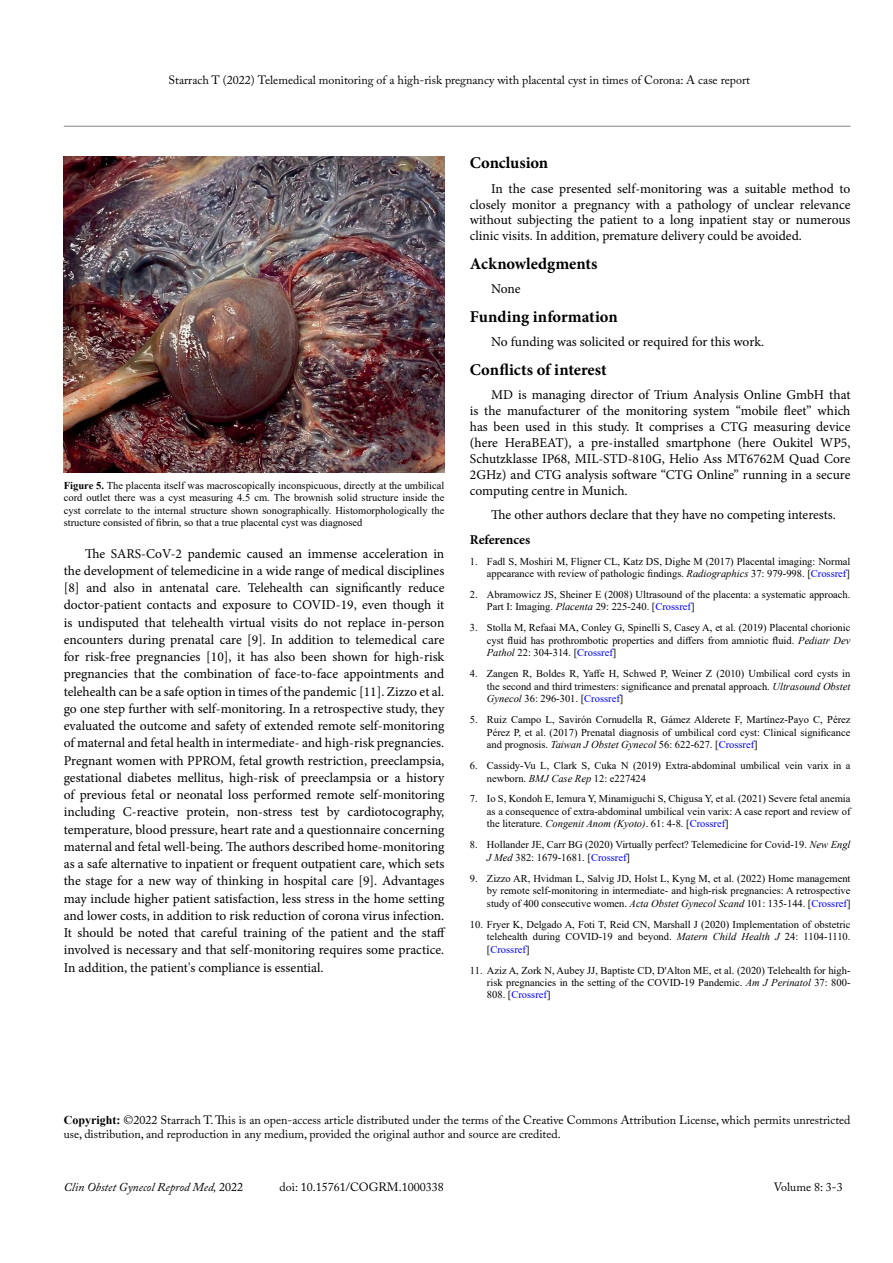
<style>
.page{position:relative;width:893px;height:1263px;background:#fff}
.page>*{position:absolute;margin:0;border:0;box-sizing:border-box;transform-origin:0 0}
.t1{font:700 16.5px "Minion Pro";letter-spacing:-.005em;color:#000}
.t2{font:13.5px/17.2px "Minion Pro";color:#000;text-align:justify}
.t3{font:700 13.5px "Minion Pro";letter-spacing:-.005em;color:#000}
.t4{font:12px/14.4px "Adobe Caslon Pro";color:#000}
.t5{font:italic 12px "Adobe Caslon Pro";color:#000}
.t6{font:10.5px/12.5px "Times New Roman";color:#000;text-align:justify}
.s1{font-weight:700}
.s2{font-style:italic}
.s3{color:#00f}
.s4{font-family:"Times New Roman";font-weight:700}
.s5{font-style:normal}
</style>
<div class="page">
<hr style="left:64px;top:126px;width:786px;height:1px;background:#808285">
<img style="left:64px;top:156px;width:380px;height:317px">
<p class="t4" style="left:168px;top:73px;width:583px">Starrach T (2022) Telemedical monitoring of a high-risk pregnancy with placental cyst in times of Corona: A case report</p>
<p class="t6" style="left:64px;top:478px;width:382px"><span class="s1">Figure 5.</span> The placenta itself was macroscopically inconspicuous, directly at the umbilical cord outlet there was a cyst measuring 4.5 cm. The brownish solid structure inside the cyst correlate to the internal structure shown sonographically. Histomorphologically the structure consisted of fibrin, so that a true placental cyst was diagnosed</p>
<p class="t2" style="left:64px;top:545px;width:383px;text-indent:21px">The SARS-CoV-2 pandemic caused an immense acceleration in the development of telemedicine in a wide range of medical disciplines [8] and also in antenatal care. Telehealth can significantly reduce doctor-patient contacts and exposure to COVID-19, even though it is undisputed that telehealth virtual visits do not replace in-person encounters during prenatal care [9]. In addition to telemedical care for risk-free pregnancies [10], it has also been shown for high-risk pregnancies that the combination of face-to-face appointments and telehealth can be a safe option in times of the pandemic [11]. Zizzo et al. go one step further with self-monitoring. In a retrospective study, they evaluated the outcome and safety of extended remote self-monitoring of maternal and fetal health in intermediate- and high-risk pregnancies.<br>Pregnant women with PPROM, fetal growth restriction, preeclampsia, gestational diabetes mellitus, high-risk of preeclampsia or a history of previous fetal or neonatal loss performed remote self-monitoring including C-reactive protein, non-stress test by cardiotocography, temperature, blood pressure, heart rate and a questionnaire concerning maternal and fetal well-being. The authors described home-monitoring as a safe alternative to inpatient or frequent outpatient care, which sets the stage for a new way of thinking in hospital care [9]. Advantages may include higher patient satisfaction, less stress in the home setting and lower costs, in addition to risk reduction of corona virus infection.<br>It should be noted that careful training of the patient and the staff involved is necessary and that self-monitoring requires some practice.<br>In addition, the patient's compliance is essential.</p>
<p class="t1" style="left:470px;top:151px;width:80px">Conclusion</p>
<p class="t2" style="left:470px;top:180px;width:382px;line-height:15.9px;text-indent:21px">In the case presented self-monitoring was a suitable method to closely monitor a pregnancy with a pathology of unclear relevance without subjecting the patient to a long inpatient stay or numerous clinic visits. In addition, premature delivery could be avoided.</p>
<p class="t1" style="left:470px;top:252px;width:129px">Acknowledgments</p>
<p class="t2" style="left:491px;top:280px;width:31px">None</p>
<p class="t1" style="left:470px;top:305px;width:149px">Funding information</p>
<p class="t2" style="left:491px;top:334px;width:274px">No funding was solicited or required for this work.</p>
<p class="t1" style="left:470px;top:358px;width:138px">Conflicts of interest</p>
<p class="t2" style="left:470px;top:387px;width:382px;line-height:15.9px;text-indent:21px">MD is managing director of Trium Analysis Online GmbH that is the manufacturer of the monitoring system “mobile fleet” which has been used in this study. It comprises a CTG measuring device (here HeraBEAT), a pre-installed smartphone (here Oukitel WP5, Schutzklasse IP68, MIL-STD-810G, Helio Ass MT6762M Quad Core 2GHz) and CTG analysis software “CTG Online” running in a secure computing centre in Munich.</p>
<p class="t2" style="left:491px;top:506px;width:346px">The other authors declare that they have no competing interests.</p>
<p class="t3" style="left:470px;top:530px;width:62px">References</p>
<p class="t6" style="left:470px;top:554px;width:382px;text-align:right">1. Fadl S, Moshiri M, Fligner CL, Katz DS, Dighe M (2017) Placental imaging: Normal appearance with review of pathologic findings. <span class="s2">Radiographics</span> 37: 979-998. [<span class="s3">Crossref</span>]</p>
<p class="t6" style="left:487px;top:588px;width:365px;text-indent:-17px">2. Abramowicz JS, Sheiner E (2008) Ultrasound of the placenta: a systematic approach.<br>Part I: Imaging. <span class="s2">Placenta</span> 29: 225-240. [<span class="s3">Crossref</span>]</p>
<p class="t6" style="left:487px;top:621px;width:365px;text-indent:-17px">3. Stolla M, Refaai MA, Conley G, Spinelli S, Casey A, et al. (2019) Placental chorionic cyst fluid has prothrombotic properties and differs from amniotic fluid. <span class="s2">Pediatr Dev Pathol</span> 22: 304-314. [<span class="s3">Crossref</span>]</p>
<p class="t6" style="left:487px;top:667px;width:365px;text-indent:-17px">4. Zangen R, Boldes R, Yaffe H, Schwed P, Weiner Z (2010) Umbilical cord cysts in the second and third trimesters: significance and prenatal approach. <span class="s2">Ultrasound Obstet Gynecol</span> 36: 296-301. [<span class="s3">Crossref</span>]</p>
<p class="t6" style="left:487px;top:713px;width:365px;text-indent:-17px">5. Ruiz Campo L, Savirón Cornudella R, Gámez Alderete F, Martínez-Payo C, Pérez Pérez P, et al. (2017) Prenatal diagnosis of umbilical cord cyst: Clinical significance and prognosis. <span class="s2">Taiwan J Obstet Gynecol</span> 56: 622-627. [<span class="s3">Crossref</span>]</p>
<p class="t6" style="left:487px;top:759px;width:365px;text-indent:-17px">6. Cassidy-Vu L, Clark S, Cuka N (2019) Extra-abdominal umbilical vein varix in a newborn. <span class="s2">BMJ Case Rep</span> 12: e227424</p>
<p class="t6" style="left:487px;top:792px;width:365px;text-indent:-17px">7. Io S, Kondoh E, Iemura Y, Minamiguchi S, Chigusa Y, et al. (2021) Severe fetal anemia as a consequence of extra-abdominal umbilical vein varix: A case report and review of the literature. <span class="s2">Congenit Anom (Kyoto)</span>. 61: 4-8. [<span class="s3">Crossref</span>]</p>
<p class="t6" style="left:487px;top:838px;width:365px;text-indent:-17px">8. Hollander JE, Carr BG (2020) Virtually perfect? Telemedicine for Covid-19. <span class="s2">New Engl<br>J Med</span> 382: 1679-1681. [<span class="s3">Crossref</span>]</p>
<p class="t6" style="left:487px;top:872px;width:365px;text-indent:-17px">9. Zizzo AR, Hvidman L, Salvig JD, Holst L, Kyng M, et al. (2022) Home management by remote self-monitoring in intermediate- and high-risk pregnancies: A retrospective study of 400 consecutive women. <span class="s2">Acta Obstet Gynecol Scand</span> 101: 135-144. [<span class="s3">Crossref</span>]</p>
<p class="t6" style="left:487px;top:917px;width:365px;text-indent:-17px">10. Fryer K, Delgado A, Foti T, Reid CN, Marshall J (2020) Implementation of obstetric telehealth during COVID-19 and beyond. <span class="s2">Matern Child Health J</span> 24: 1104-1110. [<span class="s3">Crossref</span>]</p>
<p class="t6" style="left:487px;top:963px;width:365px;text-indent:-17px">11. Aziz A, Zork N, Aubey JJ, Baptiste CD, D'Alton ME, et al. (2020) Telehealth for high&shy;risk pregnancies in the setting of the COVID-19 Pandemic. <span class="s2">Am J Perinatol</span> 37: 800- 808. [<span class="s3">Crossref</span>]</p>
<p class="t4" style="left:64px;top:1112px;width:788px"><span class="s4">Copyright:</span> ©2022 Starrach T. This is an open-access article distributed under the terms of the Creative Commons Attribution License, which permits unrestricted use, distribution, and reproduction in any medium, provided the original author and source are credited.</p>
<p class="t5" style="left:64px;top:1180px;width:181px">Clin Obstet Gynecol Reprod Med, <span class="s5">2022</span></p>
<p class="t4" style="left:280px;top:1180px;width:166px">doi: 10.15761/COGRM.1000338</p>
<p class="t4" style="left:774px;top:1180px;width:71px">Volume 8: 3-3</p>
</div>
